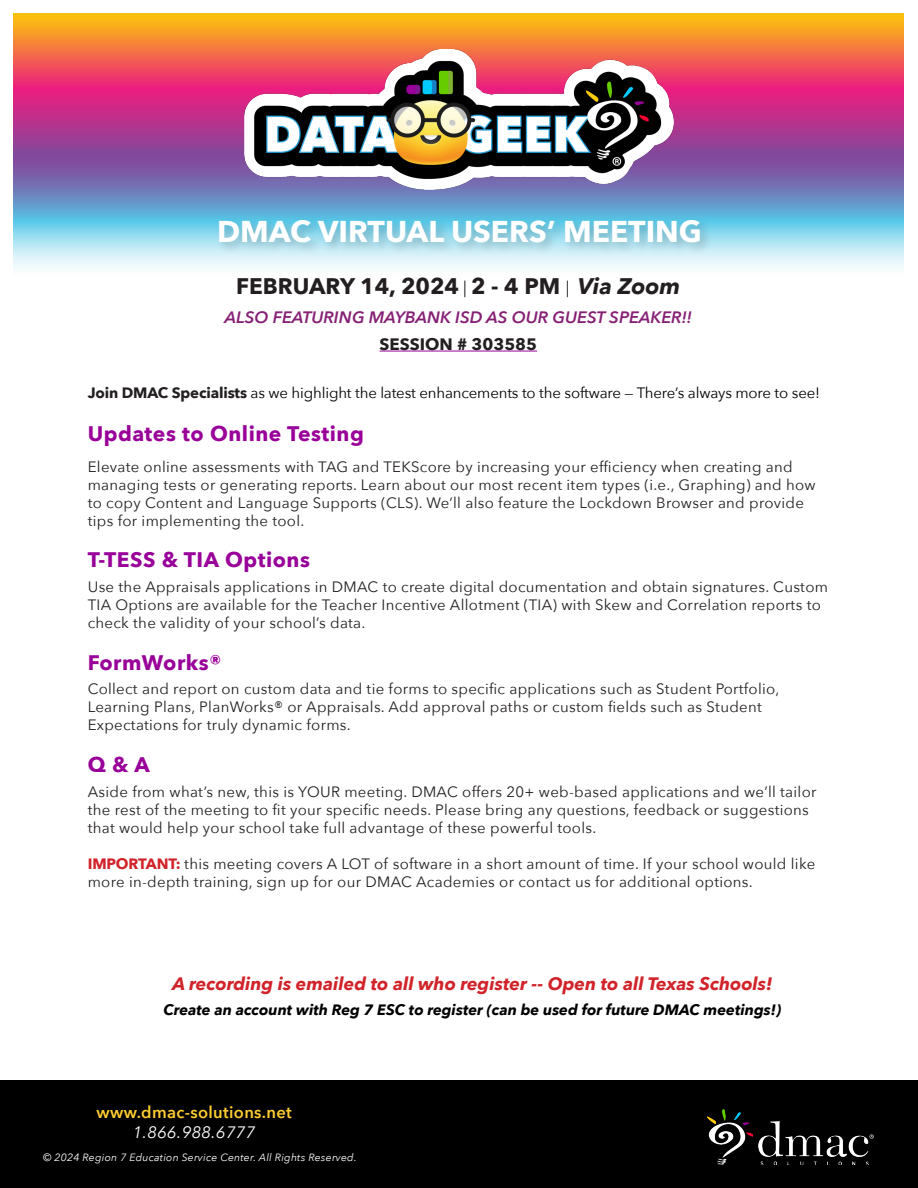
<style>
.page{position:relative;width:918px;height:1188px;background:#fff}
.page>*{position:absolute;margin:0;border:0;box-sizing:border-box;transform-origin:0 0}
.t1{font:700 30px "Avenir Next";color:#fff}
.t2{font:700 22.5px "Avenir Next";color:#231f20}
.t3{font:700 21px "Avenir Next";letter-spacing:.025em;color:#909}
.t4{font:italic 700 18px "Avenir Next";color:#d1232a}
.t5{font:italic 600 16.5px "Avenir Next";color:#862074}
.t6{font:600 16.5px "Avenir Next";letter-spacing:.02em;color:#ffce32}
.t7{font:italic 16.5px "Avenir Next";letter-spacing:.02em;color:#fff}
.t8{font:700 16.5px "Avenir Next";color:#231f20}
.t9{font:15px/18px "Avenir Next";letter-spacing:.02em;color:#231f20}
.t10{font:15px "Avenir Next";letter-spacing:-.01em;color:#000}
.t11{font:italic 700 15px "Avenir Next";color:#000}
.t12{font:italic 10.5px "Avenir Next";letter-spacing:.02em;color:#fff}
.s1{font-weight:400;font-size:16.5px}
.s2{font-style:italic}
.s3{font-weight:700;color:#231f20}
.s4{font-weight:700;color:#d1232a}
</style>
<div class="page">
<div style="left:0;top:1080px;width:918px;height:108px;background:#000"></div>
<img style="left:702px;top:1107px;width:174px;height:58px">
<img style="left:14px;top:14px;width:890px;height:255px">
<img style="left:244px;top:50px;width:430px;height:140px">
<div style="left:216px;top:217px;width:497px;height:38px;background:#231f20;opacity:.2"></div>
<hr style="left:380px;top:351px;width:157px;height:1px;background:#909">
<p class="t1" style="left:217px;top:205px;width:487px">DMAC VIRTUAL USERS’ MEETING</p>
<p class="t2" style="left:236px;top:267px;width:446px">FEBRUARY 14, 2024 <span class="s1">|</span> 2 - 4 PM <span class="s1">|</span> <span class="s2">Via Zoom</span></p>
<p class="t5" style="left:225px;top:303px;width:468px">ALSO FEATURING MAYBANK ISD AS OUR GUEST SPEAKER!!</p>
<p class="t8" style="left:380px;top:330px;width:159px">SESSION # 303585</p>
<p class="t10" style="left:88px;top:380px;width:734px"><span class="s3">Join DMAC Specialists</span> as we highlight the latest enhancements to the software — There’s always more to see!</p>
<h3 class="t3" style="left:88px;top:415px;width:278px">Updates to Online Testing</h3>
<p class="t9" style="left:88px;top:457px;width:730px">Elevate online assessments with TAG and TEKScore by increasing your efficiency when creating and managing tests or generating reports. Learn about our most recent item types (i.e., Graphing) and how to copy Content and Language Supports (CLS). We’ll also feature the Lockdown Browser and provide tips for implementing the tool.</p>
<h3 class="t3" style="left:88px;top:541px;width:224px">T-TESS &amp; TIA Options</h3>
<p class="t9" style="left:88px;top:577px;width:742px">Use the Appraisals applications in DMAC to create digital documentation and obtain signatures. Custom<br>TIA Options are available for the Teacher Incentive Allotment (TIA) with Skew and Correlation reports to check the validity of your school’s data.</p>
<h3 class="t3" style="left:88px;top:644px;width:136px">FormWorks®</h3>
<p class="t9" style="left:88px;top:679px;width:693px">Collect and report on custom data and tie forms to specific applications such as Student Portfolio,<br>Learning Plans, PlanWorks® or Appraisals. Add approval paths or custom fields such as Student<br>Expectations for truly dynamic forms.</p>
<h3 class="t3" style="left:88px;top:747px;width:63px">Q &amp; A</h3>
<p class="t9" style="left:88px;top:782px;width:730px">Aside from what’s new, this is YOUR meeting. DMAC offers 20+ web-based applications and we’ll tailor the rest of the meeting to fit your specific needs. Please bring any questions, feedback or suggestions that would help your school take full advantage of these powerful tools.</p>
<p class="t9" style="left:88px;top:854px;width:729px"><span class="s4">IMPORTANT:</span> this meeting covers A LOT of software in a short amount of time. If your school would like more in-depth training, sign up for our DMAC Academies or contact us for additional options.</p>
<p class="t4" style="left:172px;top:968px;width:602px">A recording is emailed to all who register -- Open to all Texas Schools!</p>
<p class="t11" style="left:164px;top:997px;width:619px">Create an account with Reg 7 ESC to register (can be used for future DMAC meetings!)</p>
<p class="t6" style="left:96px;top:1098px;width:197px">www.dmac-solutions.net</p>
<p class="t7" style="left:133px;top:1118px;width:124px">1.866.988.6777</p>
<p class="t12" style="left:43px;top:1149px;width:315px">© 2024 Region 7 Education Service Center. All Rights Reserved.</p>
</div>
